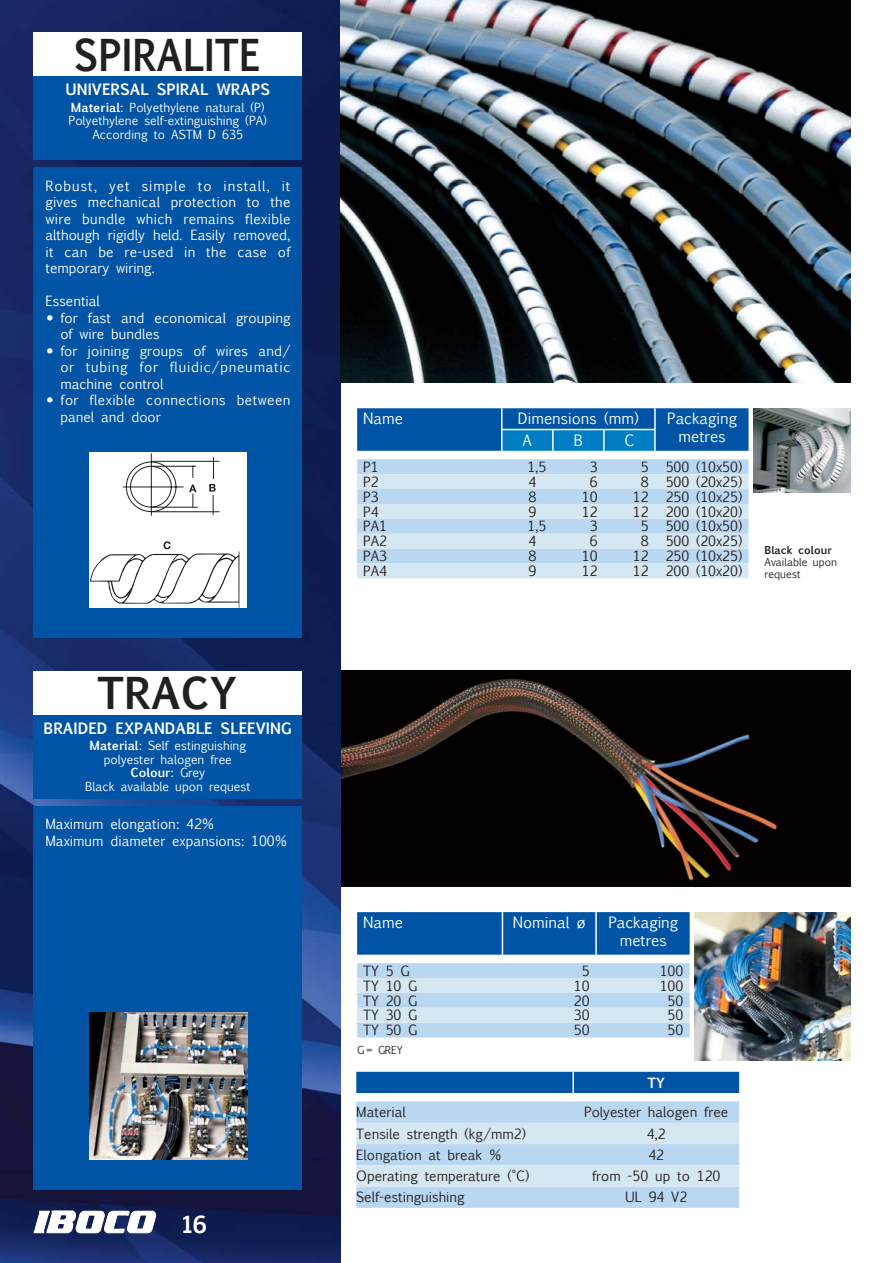
<style>
.page{position:relative;width:893px;height:1263px;background:#fff}
.page>*{position:absolute;margin:0;border:0;box-sizing:border-box;transform-origin:0 0}
.t1{font:700 42px "Euphemia UCAS";color:#231f20;scale:.9 1}
.t2{font:700 42px "Euphemia UCAS";color:#231f20}
.t3{font:700 22.5px "Euphemia UCAS";color:#fff}
.t4{font:15px/18px "Euphemia UCAS";color:#fff;text-align:center}
.t5{font:700 15px "Euphemia UCAS";color:#fff}
.t6{font:13.5px/16.5px "Euphemia UCAS";color:#fff;text-align:justify}
.t7{font:13.5px "Euphemia UCAS";color:#231f20}
.t8{font:13.5px/16.5px "Euphemia UCAS";letter-spacing:.03em;color:#fff}
.t9{font:700 13.5px "Euphemia UCAS";color:#fff}
.t10{font:12px/13.5px "Euphemia UCAS";color:#fff;text-align:center}
.t11{font:10.5px/12px "Euphemia UCAS";color:#231f20}
.t12{font:700 10.5px "Euphemia UCAS";color:#231f20}
.s1{font-weight:700}
.s2{font-family:"European Pi Three"}
</style>
<div class="page">
<img style="left:340px;top:671px;width:510px;height:216px">
<img style="left:0;top:0;width:340px;height:1263px">
<svg style="left:357px;top:459px;width:391px;height:119px;background:#c8dff0"></svg>
<svg style="left:357px;top:408px;width:391px;height:43px;background:#0961ae"></svg>
<svg style="left:33px;top:1210px;width:123px;height:24px"></svg>
<img style="left:340px;top:0;width:510px;height:383px">
<div style="left:34px;top:33px;width:268px;height:127px;background:#0054a6"></div>
<div style="left:34px;top:33px;width:268px;height:43px;background:#fff"></div>
<div style="left:34px;top:168px;width:268px;height:470px;background:#0054a6"></div>
<div style="left:89px;top:452px;width:158px;height:156px;background:#fff"></div>
<svg style="left:90px;top:541px;width:149px;height:67px"></svg>
<hr style="left:151px;top:461px;width:68px;height:1px;background:#231f20">
<hr style="left:152px;top:507px;width:46px;height:1px;background:#231f20">
<hr style="left:151px;top:512px;width:69px;height:1px;background:#231f20">
<svg style="left:122px;top:453px;width:74px;height:63px"></svg>
<svg style="left:209px;top:457px;width:7px;height:58px"></svg>
<img style="left:753px;top:408px;width:97px;height:85px">
<div style="left:34px;top:671px;width:268px;height:127px;background:#0054a6"></div>
<div style="left:34px;top:671px;width:268px;height:43px;background:#fff"></div>
<div style="left:34px;top:806px;width:268px;height:383px;background:#0054a6"></div>
<div style="left:357px;top:912px;width:332px;height:43px;background:#0054a6"></div>
<svg style="left:357px;top:963px;width:332px;height:75px;background:#c5ddf0"></svg>
<hr style="left:501px;top:912px;width:2px;height:43px;background:#fff">
<hr style="left:595px;top:912px;width:1px;height:43px;background:#fff">
<img style="left:89px;top:1012px;width:158px;height:147px">
<img style="left:694px;top:912px;width:156px;height:148px">
<svg style="left:356px;top:1072px;width:383px;height:136px;background:#aacae6"></svg>
<h1 class="t1" style="left:74px;top:25px;width:209px">SPIRALITE</h1>
<p class="t5" style="left:65px;top:79px;width:206px">UNIVERSAL SPIRAL WRAPS</p>
<p class="t10" style="left:69px;top:100px;width:200px"><span class="s1">Material:</span> Polyethylene natural (P)<br>Polyethylene self-extinguishing (PA)<br>According to ASTM D 635</p>
<p class="t6" style="left:46px;top:177px;width:246px">Robust, yet simple to install, it gives mechanical protection to the wire bundle which remains flexible although rigidly held. Easily removed, it can be re-used in the case of temporary wiring.</p>
<p class="t6" style="left:46px;top:292px;width:56px">Essential</p>
<p class="t6" style="left:60px;top:309px;width:232px;text-indent:-15px"><span class="s2">-</span> for fast and economical grouping of wire bundles</p>
<p class="t6" style="left:60px;top:342px;width:232px;text-indent:-15px"><span class="s2">-</span> for joining groups of wires and/ or tubing for fluidic/pneumatic machine control</p>
<p class="t8" style="left:60px;top:391px;width:232px;text-indent:-15px"><span class="s2">-</span> for flexible connections between panel and door</p>
<h1 class="t2" style="left:97px;top:663px;width:142px">TRACY</h1>
<p class="t5" style="left:44px;top:717px;width:250px">BRAIDED EXPANDABLE SLEEVING</p>
<p class="t10" style="left:85px;top:738px;width:167px"><span class="s1">Material:</span> Self estinguishing polyester halogen free<br><span class="s1">Colour:</span> Grey<br>Black available upon request</p>
<p class="t6" style="left:46px;top:815px;width:243px">Maximum elongation: 42%<br>Maximum diameter expansions: 100%</p>
<h2 class="t3" style="left:182px;top:1208px;width:27px">16</h2>
<p class="t4" style="left:363px;top:409px;width:41px">Name</p>
<p class="t4" style="left:518px;top:409px;width:123px">Dimensions (mm)</p>
<p class="t4" style="left:667px;top:409px;width:71px">Packaging</p>
<p class="t4" style="left:522px;top:431px;width:11px">A</p>
<p class="t4" style="left:573px;top:431px;width:11px">B</p>
<p class="t4" style="left:624px;top:431px;width:11px">C</p>
<p class="t4" style="left:678px;top:427px;width:49px">metres</p>
<p class="t7" style="left:363px;top:457px;width:17px">P1</p>
<p class="t7" style="left:527px;top:457px;width:21px">1,5</p>
<p class="t7" style="left:589px;top:457px;width:9px">3</p>
<p class="t7" style="left:640px;top:457px;width:9px">5</p>
<p class="t7" style="left:665px;top:457px;width:78px">500 (10x50)</p>
<p class="t7" style="left:363px;top:472px;width:17px">P2</p>
<p class="t7" style="left:528px;top:472px;width:9px">4</p>
<p class="t7" style="left:589px;top:472px;width:9px">6</p>
<p class="t7" style="left:640px;top:472px;width:9px">8</p>
<p class="t7" style="left:665px;top:472px;width:78px">500 (20x25)</p>
<p class="t7" style="left:363px;top:487px;width:17px">P3</p>
<p class="t7" style="left:528px;top:487px;width:9px">8</p>
<p class="t7" style="left:581px;top:487px;width:17px">10</p>
<p class="t7" style="left:633px;top:487px;width:17px">12</p>
<p class="t7" style="left:665px;top:487px;width:78px">250 (10x25)</p>
<p class="t7" style="left:363px;top:502px;width:17px">P4</p>
<p class="t7" style="left:528px;top:502px;width:9px">9</p>
<p class="t7" style="left:581px;top:502px;width:17px">12</p>
<p class="t7" style="left:633px;top:502px;width:17px">12</p>
<p class="t7" style="left:665px;top:502px;width:78px">200 (10x20)</p>
<p class="t7" style="left:363px;top:517px;width:25px">PA1</p>
<p class="t7" style="left:527px;top:517px;width:21px">1,5</p>
<p class="t7" style="left:589px;top:517px;width:9px">3</p>
<p class="t7" style="left:640px;top:517px;width:9px">5</p>
<p class="t7" style="left:665px;top:517px;width:78px">500 (10x50)</p>
<p class="t7" style="left:363px;top:532px;width:25px">PA2</p>
<p class="t7" style="left:528px;top:532px;width:9px">4</p>
<p class="t7" style="left:589px;top:532px;width:9px">6</p>
<p class="t7" style="left:640px;top:532px;width:9px">8</p>
<p class="t7" style="left:665px;top:532px;width:78px">500 (20x25)</p>
<p class="t7" style="left:363px;top:546px;width:25px">PA3</p>
<p class="t7" style="left:528px;top:546px;width:9px">8</p>
<p class="t7" style="left:581px;top:546px;width:17px">10</p>
<p class="t7" style="left:633px;top:546px;width:17px">12</p>
<p class="t7" style="left:665px;top:546px;width:78px">250 (10x25)</p>
<p class="t7" style="left:363px;top:561px;width:25px">PA4</p>
<p class="t7" style="left:528px;top:561px;width:9px">9</p>
<p class="t7" style="left:581px;top:561px;width:17px">12</p>
<p class="t7" style="left:633px;top:561px;width:17px">12</p>
<p class="t7" style="left:665px;top:561px;width:78px">200 (10x20)</p>
<p class="t12" style="left:764px;top:542px;width:69px">Black colour</p>
<p class="t11" style="left:764px;top:555px;width:74px">Available upon request</p>
<p class="t4" style="left:363px;top:912px;width:41px">Name</p>
<p class="t4" style="left:513px;top:912px;width:74px">Nominal ø</p>
<p class="t4" style="left:608px;top:912px;width:71px">Packaging metres</p>
<p class="t7" style="left:363px;top:961px;width:48px">TY 5 G</p>
<p class="t7" style="left:582px;top:961px;width:9px">5</p>
<p class="t7" style="left:659px;top:961px;width:25px">100</p>
<p class="t7" style="left:363px;top:976px;width:56px">TY 10 G</p>
<p class="t7" style="left:574px;top:976px;width:17px">10</p>
<p class="t7" style="left:659px;top:976px;width:25px">100</p>
<p class="t7" style="left:363px;top:991px;width:56px">TY 20 G</p>
<p class="t7" style="left:574px;top:991px;width:17px">20</p>
<p class="t7" style="left:667px;top:991px;width:17px">50</p>
<p class="t7" style="left:363px;top:1006px;width:56px">TY 30 G</p>
<p class="t7" style="left:574px;top:1006px;width:17px">30</p>
<p class="t7" style="left:667px;top:1006px;width:17px">50</p>
<p class="t7" style="left:363px;top:1021px;width:56px">TY 50 G</p>
<p class="t7" style="left:574px;top:1021px;width:17px">50</p>
<p class="t7" style="left:667px;top:1021px;width:17px">50</p>
<p class="t11" style="left:357px;top:1044px;width:47px">G = GREY</p>
<p class="t9" style="left:647px;top:1073px;width:19px">TY</p>
<p class="t7" style="left:356px;top:1103px;width:51px">Material</p>
<p class="t7" style="left:584px;top:1103px;width:146px">Polyester halogen free</p>
<p class="t7" style="left:356px;top:1124px;width:171px">Tensile strength (kg/mm2)</p>
<p class="t7" style="left:646px;top:1124px;width:21px">4,2</p>
<p class="t7" style="left:356px;top:1145px;width:147px">Elongation at break %</p>
<p class="t7" style="left:648px;top:1145px;width:17px">42</p>
<p class="t7" style="left:356px;top:1166px;width:174px">Operating temperature (°C)</p>
<p class="t7" style="left:592px;top:1166px;width:130px">from -50 up to 120</p>
<p class="t7" style="left:356px;top:1188px;width:110px">Self-estinguishing</p>
<p class="t7" style="left:625px;top:1188px;width:64px">UL 94 V2</p>
</div>
